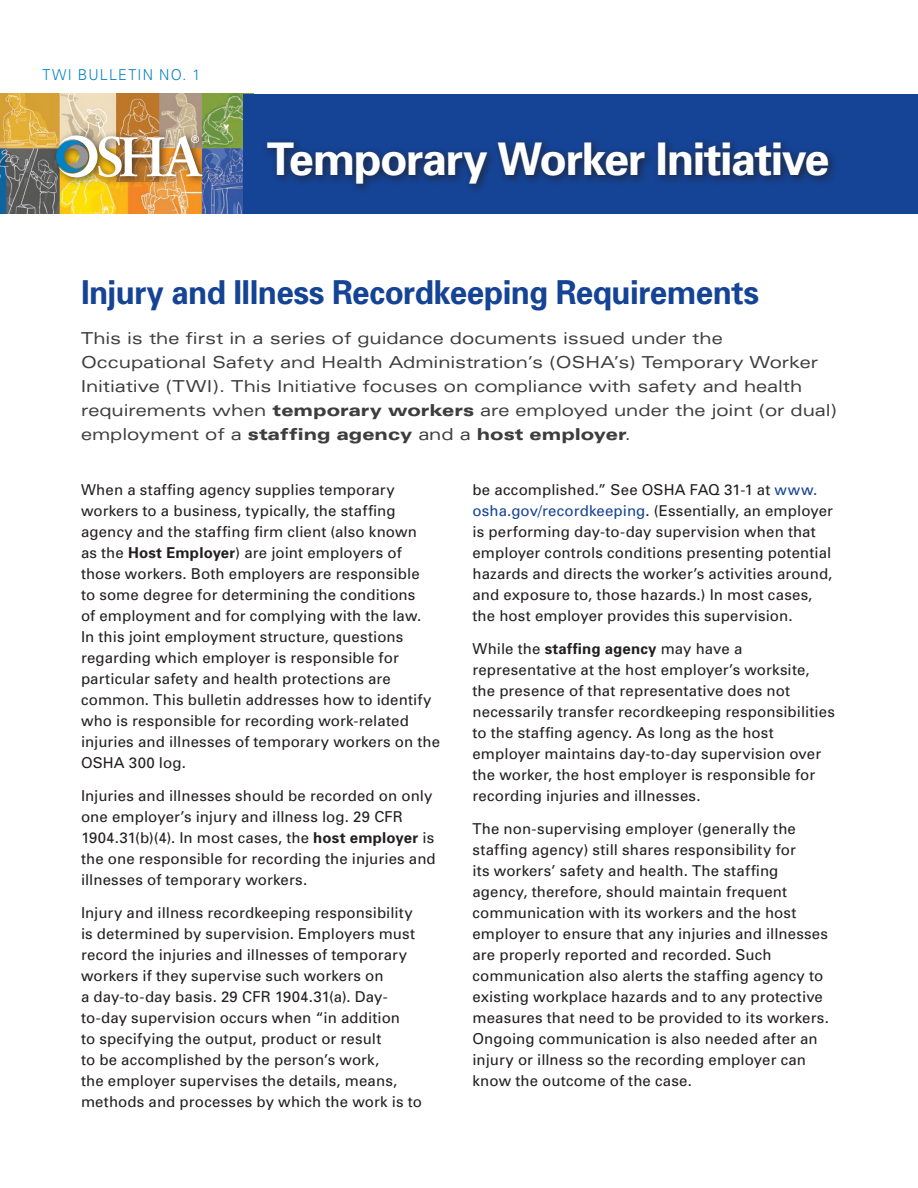
<style>
.page{position:relative;width:918px;height:1188px;background:#fff}
.page>*{position:absolute;margin:0;border:0;box-sizing:border-box;transform-origin:0 0}
.t1{font:700 45px "Univers";letter-spacing:-.03em;color:#fff}
.Title_of_FactSheet{font:700 33px "Univers";letter-spacing:-.02em;color:#154395;scale:.95 1}
.Highlighted_Paragrap{font:expanded 16.5px/24px "Univers";letter-spacing:-.005em;color:#3e3e3f}
.Bodytext{font:15px/21px "Univers";letter-spacing:.01em;color:#231f20}
.Title_of_FactSheet-2{font:300 15px "Univers";letter-spacing:.09em;color:#0082c5;scale:.95 1}
.s1{font-weight:900}
.s2{font-weight:700}
.s3{color:#154395}
</style>
<div class="page">
<img style="left:0;top:94px;width:243px;height:120px">
<div style="left:243px;top:94px;width:675px;height:120px;background:#154395"></div>
<div style="left:261px;top:137px;width:577px;height:57px;background:#231f20;opacity:.75"></div>
<div style="left:51px;top:130px;width:161px;height:58px;background:#231f20;opacity:.75"></div>
<img style="left:56px;top:135px;width:146px;height:42px">
<p class="Title_of_FactSheet-2" style="left:42px;top:66px;width:168px">TWI BULLETIN NO. 1</p>
<p class="t1" style="left:267px;top:130px;width:564px">Temporary Worker Initiative</p>
<p class="Title_of_FactSheet" style="left:81px;top:271px;width:715px">Injury and Illness Recordkeeping Requirements</p>
<p class="Highlighted_Paragrap" style="left:81px;top:326px;width:757px">This is the first in a series of guidance documents issued under the Occupational Safety and Health Administration’s (OSHA’s) Temporary Worker Initiative (TWI). This Initiative focuses on compliance with safety and health requirements when <span class="s1">temporary workers</span> are employed under the joint (or dual) employment of a <span class="s1">staffing agency</span> and a <span class="s1">host employer</span>.</p>
<p class="Bodytext" style="left:81px;top:479px;width:361px">When a staffing agency supplies temporary workers to a business, typically, the staffing agency and the staffing firm client (also known<br>as the <span class="s2">Host Employer</span>) are joint employers of those workers. Both employers are responsible<br>to some degree for determining the conditions<br>of employment and for complying with the law.<br>In this joint employment structure, questions regarding which employer is responsible for particular safety and health protections are common. This bulletin addresses how to identify who is responsible for recording work-related injuries and illnesses of temporary workers on the OSHA 300 log.</p>
<p class="Bodytext" style="left:81px;top:785px;width:356px">Injuries and illnesses should be recorded on only one employer’s injury and illness log. 29 CFR 1904.31(b)(4). In most cases, the <span class="s2">host employer</span> is the one responsible for recording the injuries and illnesses of temporary workers.</p>
<p class="Bodytext" style="left:81px;top:902px;width:343px">Injury and illness recordkeeping responsibility is determined by supervision. Employers must record the injuries and illnesses of temporary workers if they supervise such workers on<br>a day-to-day basis. 29 CFR 1904.31(a). Day&shy;to-day supervision occurs when “in addition<br>to specifying the output, product or result<br>to be accomplished by the person’s work,<br>the employer supervises the details, means, methods and processes by which the work is to</p>
<p class="Bodytext" style="left:472px;top:479px;width:362px">be accomplished.” See OSHA FAQ 31-1 at <span class="s3">www. osha.gov/recordkeeping</span>. (Essentially, an employer is performing day-to-day supervision when that employer controls conditions presenting potential hazards and directs the worker’s activities around, and exposure to, those hazards.) In most cases, the host employer provides this supervision.</p>
<p class="Bodytext" style="left:472px;top:638px;width:364px">While the <span class="s2">staffing agency</span> may have a representative at the host employer’s worksite, the presence of that representative does not necessarily transfer recordkeeping responsibilities to the staffing agency. As long as the host employer maintains day-to-day supervision over the worker, the host employer is responsible for recording injuries and illnesses.</p>
<p class="Bodytext" style="left:472px;top:818px;width:358px">The non-supervising employer (generally the staffing agency) still shares responsibility for<br>its workers’ safety and health. The staffing agency, therefore, should maintain frequent communication with its workers and the host employer to ensure that any injuries and illnesses are properly reported and recorded. Such communication also alerts the staffing agency to existing workplace hazards and to any protective measures that need to be provided to its workers.<br>Ongoing communication is also needed after an injury or illness so the recording employer can know the outcome of the case.</p>
</div>
